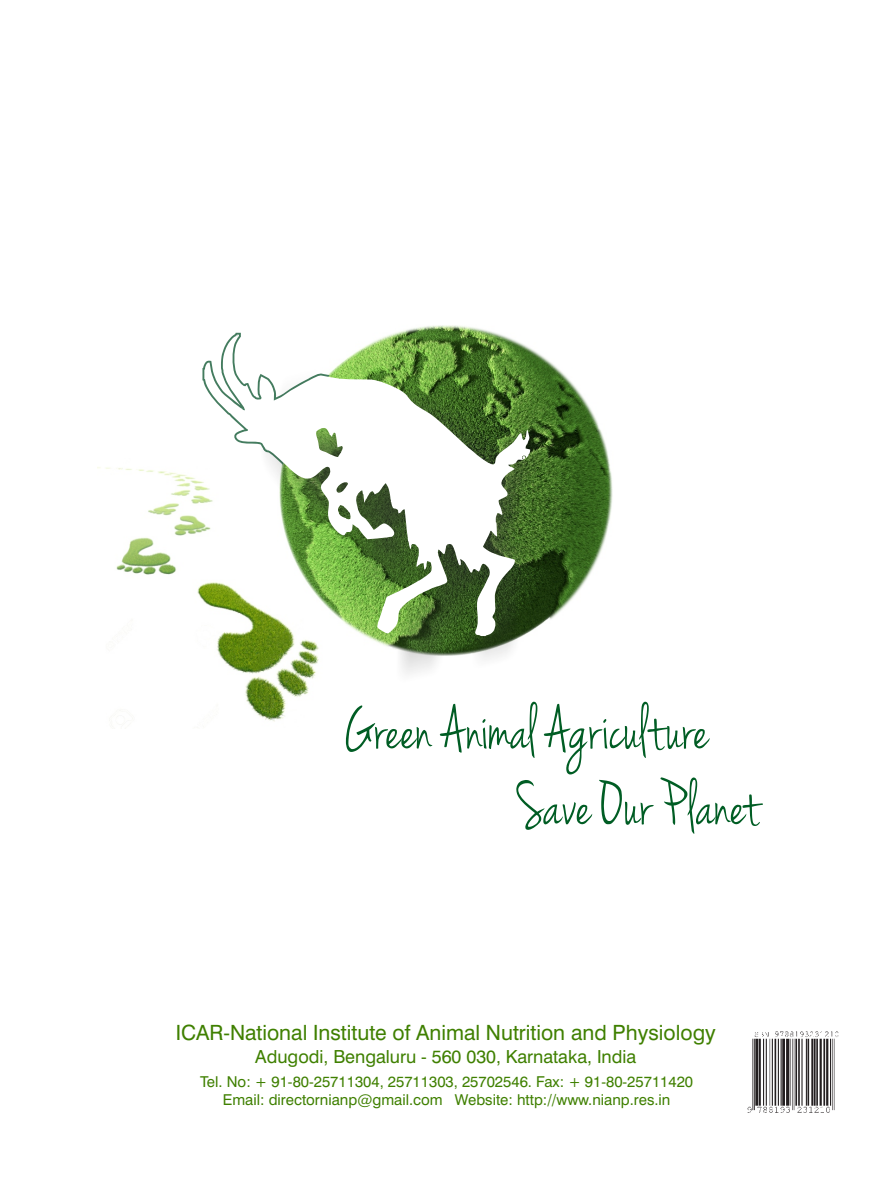
<style>
.page{position:relative;width:893px;height:1191px;background:#fff}
.page>*{position:absolute;margin:0;border:0;box-sizing:border-box;transform-origin:0 0}
.t1{font:67.05px/75.8px "Jenna Sue";color:#005d24;scale:.89 1}
.t2{font:21px "Swiss 721 BT";color:#3f8000}
.t3{font:18px "Swiss 721 BT";color:#3f8000}
.t4{font:15px/18px "Swiss 721 BT";color:#3f8000;text-align:center}
</style>
<div class="page">
<img style="left:97px;top:467px;width:163px;height:249px">
<img style="left:548px;top:360px;width:65px;height:260px">
<img style="left:260px;top:325px;width:288px;height:397px">
<svg style="left:204px;top:335px;width:326px;height:301px"></svg>
<svg style="left:202px;top:333px;width:128px;height:132px"></svg>
<img style="left:747px;top:1031px;width:92px;height:82px">
<h1 class="t1" style="left:517px;top:694px;width:274px;text-indent:-173px">Green Animal Agriculture<br>Save Our Planet</h1>
<h2 class="t2" style="left:176px;top:1024px;width:541px">ICAR-National Institute of Animal Nutrition and Physiology</h2>
<p class="t3" style="left:255px;top:1049px;width:383px">Adugodi, Bengaluru - 560 030, Karnataka, India</p>
<p class="t4" style="left:200px;top:1073px;width:494px">Tel. No : + 91-80-25711304, 25711303, 25702546. Fax: + 91-80-25711420<br>Email : directornianp@gmail.com Website: http://www.nianp.res.in</p>
</div>
